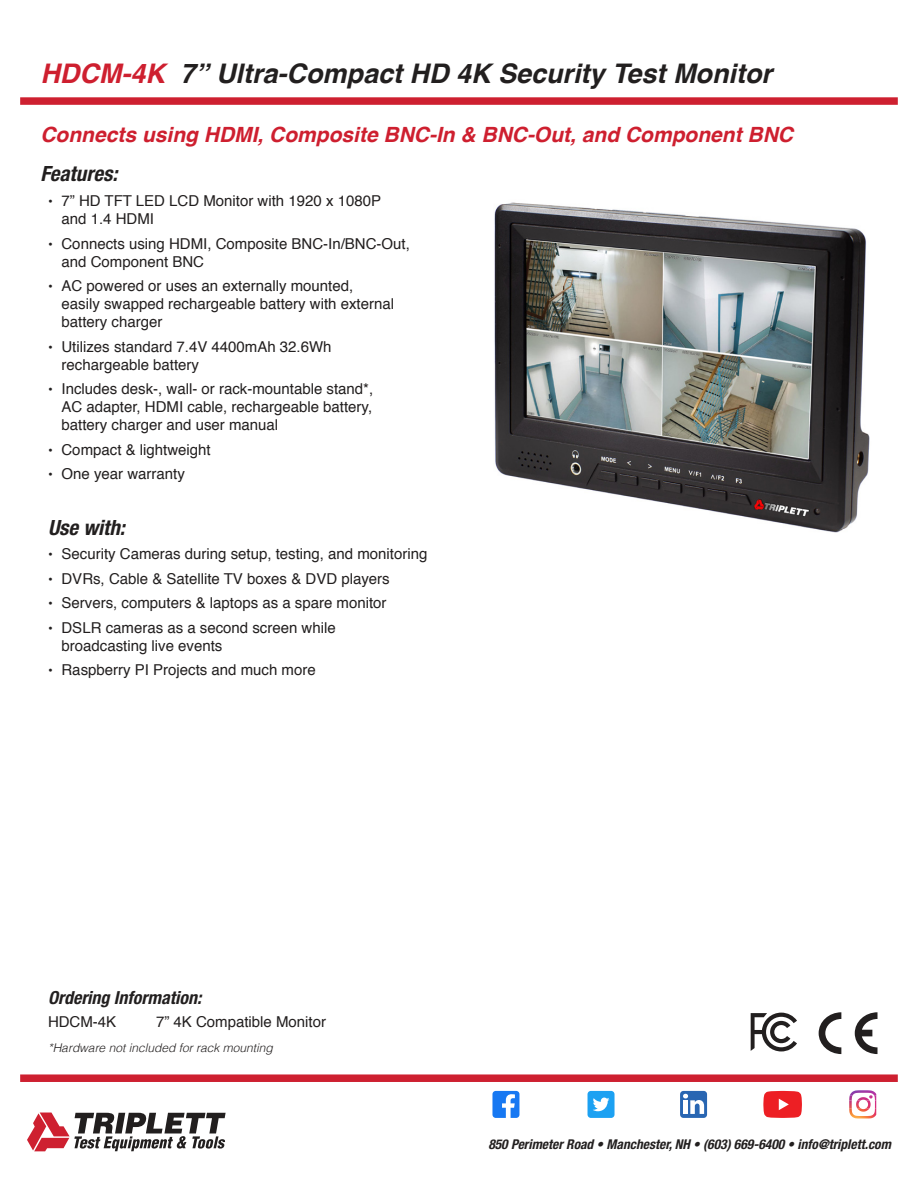
<style>
.page{position:relative;width:918px;height:1188px;background:#fff}
.page>*{position:absolute;margin:0;border:0;box-sizing:border-box;transform-origin:0 0}
.t1{font:italic 700 27px "Helvetica";color:#221f1f}
.t2{font:italic 700 21px "Helvetica";color:#ce1f2f}
.t3{font:italic 700 condensed 21px "Helvetica Neue LT Std";color:#221f1f}
.t4{font:italic 700 condensed 18px "Helvetica Neue LT Std";color:#221f1f}
.t5{font:15px/18px "Helvetica";color:#221f1f}
.t6{font:italic 700 condensed 13.5px "Helvetica Neue LT Std";color:#221f1f}
.t7{font:italic 300 12px "Helvetica";color:#221f1f}
.s1{color:#ce1f2f}
.s2{font-size:13.5px}
</style>
<div class="page">
<img style="left:494px;top:202px;width:376px;height:331px">
<div style="left:20px;top:97px;width:878px;height:8px;background:#ce2030"></div>
<div style="left:20px;top:1074px;width:878px;height:8px;background:#ce2030"></div>
<svg style="left:27px;top:1113px;width:199px;height:38px"></svg>
<svg style="left:492px;top:1091px;width:27px;height:27px"></svg>
<div style="left:588px;top:1091px;width:27px;height:27px;background:#1ca1f2;border-radius:3px"></div>
<svg style="left:593px;top:1098px;width:16px;height:13px"></svg>
<div style="left:680px;top:1091px;width:27px;height:27px;background:#2966b2;border-radius:3px"></div>
<svg style="left:683px;top:1094px;width:21px;height:20px"></svg>
<svg style="left:763px;top:1091px;width:39px;height:27px"></svg>
<img style="left:849px;top:1108px;width:27px;height:10px">
<img style="left:849px;top:1090px;width:27px;height:11px">
<svg style="left:866px;top:1101px;width:10px;height:7px"></svg>
<svg style="left:819px;top:1012px;width:22px;height:42px"></svg>
<svg style="left:855px;top:1012px;width:23px;height:42px"></svg>
<svg style="left:751px;top:1013px;width:46px;height:38px"></svg>
<h1 class="t1" style="left:40px;top:63px;width:733px"><span class="s1">HDCM-4K</span> 7” Ultra-Compact HD 4K Security Test Monitor</h1>
<h2 class="t2" style="left:40px;top:127px;width:754px">Connects using HDMI, Composite BNC-In &amp; BNC-Out, and Component BNC</h2>
<h2 class="t3" style="left:40px;top:166px;width:78px">Features:</h2>
<p class="t5" style="left:62px;top:193px;width:321px;text-indent:-14px"><span class="s2">•</span> 7” HD TFT LED LCD Monitor with 1920 x 1080P and 1.4 HDMI</p>
<p class="t5" style="left:62px;top:236px;width:350px;text-indent:-14px"><span class="s2">•</span> Connects using HDMI, Composite BNC-In/BNC-Out, and Component BNC</p>
<p class="t5" style="left:62px;top:278px;width:334px;text-indent:-14px"><span class="s2">•</span> AC powered or uses an externally mounted, easily swapped rechargeable battery with external battery charger</p>
<p class="t5" style="left:62px;top:339px;width:272px;text-indent:-14px"><span class="s2">•</span> Utilizes standard 7.4V 4400mAh 32.6Wh rechargeable battery</p>
<p class="t5" style="left:62px;top:381px;width:313px;text-align:justify;text-indent:-14px"><span class="s2">•</span> Includes desk-, wall- or rack-mountable stand*, AC adapter, HDMI cable, rechargeable battery, battery charger and user manual</p>
<p class="t5" style="left:48px;top:442px;width:164px"><span class="s2">•</span> Compact &amp; lightweight</p>
<p class="t5" style="left:48px;top:466px;width:138px"><span class="s2">•</span> One year warranty</p>
<h2 class="t3" style="left:48px;top:520px;width:78px">Use with:</h2>
<p class="t5" style="left:48px;top:546px;width:381px"><span class="s2">•</span> Security Cameras during setup, testing, and monitoring</p>
<p class="t5" style="left:48px;top:571px;width:343px"><span class="s2">•</span> DVRs, Cable &amp; Satellite TV boxes &amp; DVD players</p>
<p class="t5" style="left:48px;top:595px;width:340px"><span class="s2">•</span> Servers, computers &amp; laptops as a spare monitor</p>
<p class="t5" style="left:62px;top:620px;width:276px;text-indent:-14px"><span class="s2">•</span> DSLR cameras as a second screen while broadcasting live events</p>
<p class="t5" style="left:48px;top:662px;width:269px"><span class="s2">•</span> Raspberry PI Projects and much more</p>
<p class="t4" style="left:48px;top:990px;width:155px">Ordering Information:</p>
<p class="t5" style="left:48px;top:1014px;width:70px">HDCM-4K</p>
<p class="t5" style="left:156px;top:1014px;width:172px">7” 4K Compatible Monitor</p>
<p class="t7" style="left:48px;top:1044px;width:226px">*Hardware not included for rack mounting</p>
<p class="t6" style="left:488px;top:1139px;width:404px">850 Perimeter Road • Manchester, NH • (603) 669-6400 • info@triplett.com</p>
</div>
